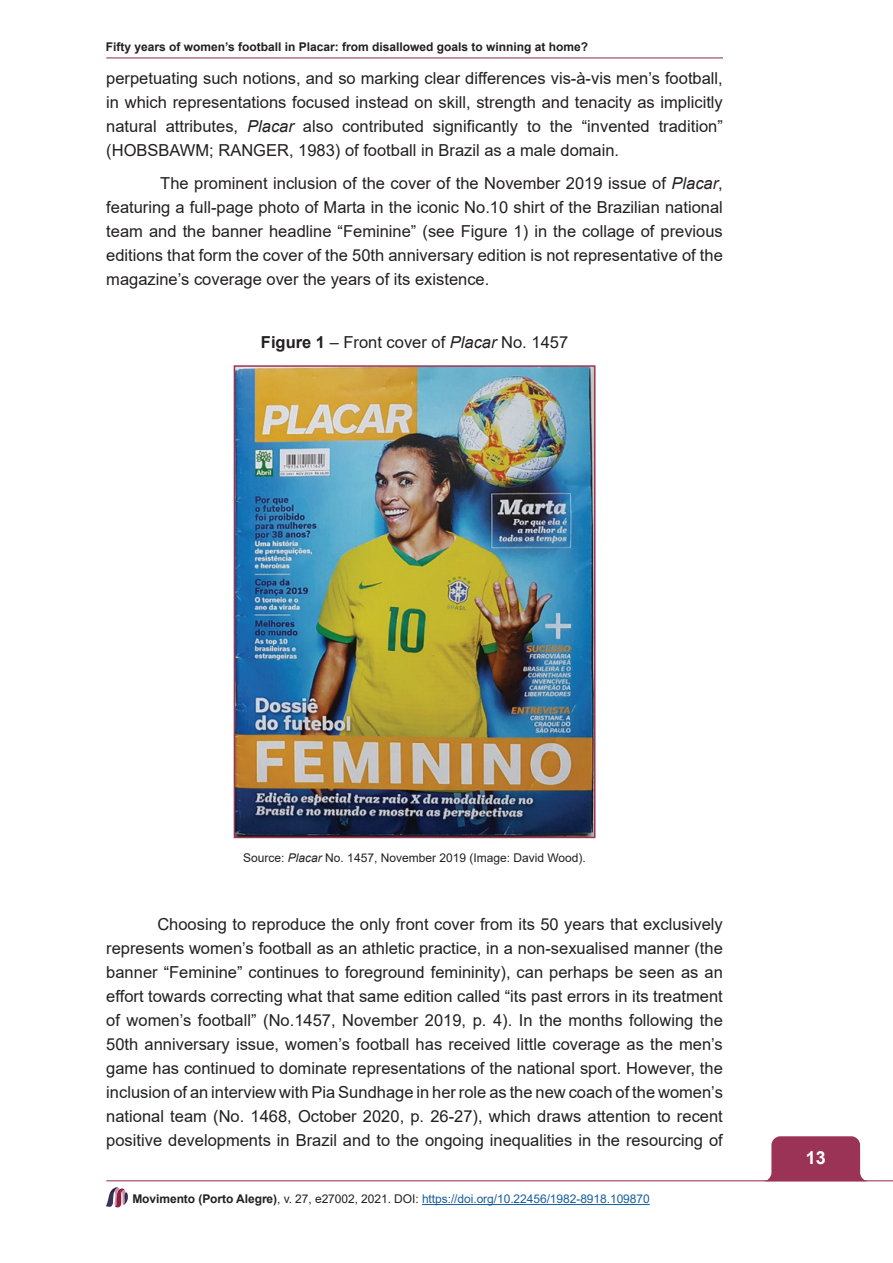
<style>
.page{position:relative;width:893px;height:1263px;background:#fff}
.page>*{position:absolute;margin:0;border:0;box-sizing:border-box;transform-origin:0 0}
.t1{font:700 18px "Arial";color:#fff}
.t2{font:16.5px/24px "Arial";color:#231f20;text-align:justify}
.t3{font:12px "Arial";letter-spacing:-.005em;color:#175d9e}
.t4{font:700 12px "Arial";color:#231f20}
.t5{font:12px "Arial";color:#231f20}
.s1{font-style:italic}
.s2{font-weight:700}
.s3{font-weight:700;color:#231f20}
.s4{color:#231f20}
</style>
<div class="page">
<svg style="left:767px;top:1136px;width:97px;height:44px;background:#a44667"></svg>
<hr style="left:422px;top:1204px;width:228px;height:1px;background:#175d9e">
<svg style="left:106px;top:1187px;width:22px;height:20px"></svg>
<hr style="left:106px;top:1180px;width:787px;height:1px;background:#9b3357">
<hr style="left:106px;top:57px;width:617px;height:1px;background:#9b3357">
<img style="left:237px;top:368px;width:355px;height:467px">
<div style="left:234px;top:365px;width:361px;height:473px;border:2px solid #9c3458"></div>
<p class="t4" style="left:106px;top:38px;width:484px">Fifty years of women’s football in Placar: from disallowed goals to winning at home?</p>
<p class="t2" style="left:106px;top:66px;width:618px">perpetuating such notions, and so marking clear differences vis-à-vis men’s football, in which representations focused instead on skill, strength and tenacity as implicitly natural attributes, <span class="s1">Placar</span> also contributed significantly to the “invented tradition” (HOBSBAWM; RANGER, 1983) of football in Brazil as a male domain.</p>
<p class="t2" style="left:106px;top:171px;width:618px;text-indent:54px">The prominent inclusion of the cover of the November 2019 issue of <span class="s1">Placar</span>, featuring a full-page photo of Marta in the iconic No.10 shirt of the Brazilian national team and the banner headline “Feminine” (see Figure 1) in the collage of previous editions that form the cover of the 50th anniversary edition is not representative of the magazine’s coverage over the years of its existence.</p>
<p class="t2" style="left:261px;top:330px;width:309px"><span class="s2">Figure 1</span> – Front cover of <span class="s1">Placar</span> No. 1457</p>
<p class="t5" style="left:243px;top:849px;width:344px">Source: <span class="s1">Placar</span> No. 1457, November 2019 (Image: David Wood).</p>
<p class="t2" style="left:106px;top:912px;width:618px;text-indent:51px">Choosing to reproduce the only front cover from its 50 years that exclusively represents women’s football as an athletic practice, in a non-sexualised manner (the banner “Feminine” continues to foreground femininity), can perhaps be seen as an effort towards correcting what that same edition called “its past errors in its treatment of women’s football” (No.1457, November 2019, p. 4). In the months following the 50th anniversary issue, women’s football has received little coverage as the men’s game has continued to dominate representations of the national sport. However, the inclusion of an interview with Pia Sundhage in her role as the new coach of the women’s national team (No. 1468, October 2020, p. 26-27), which draws attention to recent positive developments in Brazil and to the ongoing inequalities in the resourcing of</p>
<p class="t3" style="left:132px;top:1191px;width:519px"><span class="s3">Movimento (Porto Alegre)</span><span class="s4">, v. 27, e27002, 2021. DOI:</span> https://doi.org/10.22456/1982-8918.109870</p>
<p class="t1" style="left:806px;top:1145px;width:22px">13</p>
</div>
